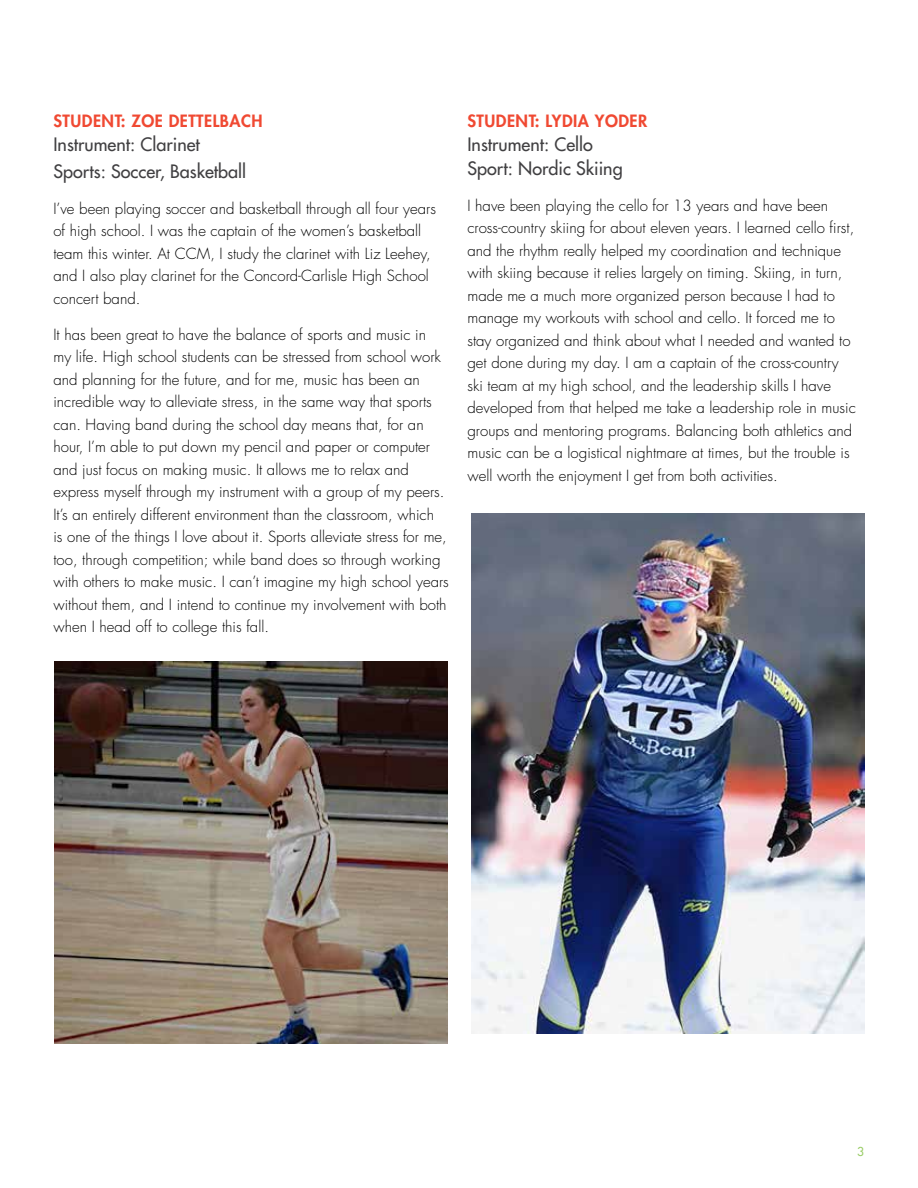
<style>
.page{position:relative;width:918px;height:1188px;background:#fff}
.page>*{position:absolute;margin:0;border:0;box-sizing:border-box;transform-origin:0 0}
.t1{font:500 18px/26.8px "Futura Std";color:#414042}
.t2{font:800 16.5px "Futura Std";letter-spacing:.03em;color:#f04932}
.t3{font:300 15px/22.5px "Futura Std";color:#000}
.t4{font:500 12px "Futura Std";color:#9c6}
</style>
<div class="page">
<img style="left:54px;top:662px;width:393px;height:382px">
<img style="left:471px;top:514px;width:393px;height:520px">
<p class="t2" style="left:53px;top:110px;width:211px">STUDENT: ZOE DETTELBACH</p>
<p class="t1" style="left:53px;top:131px;width:194px">Instrument: Clarinet<br>Sports: Soccer, Basketball</p>
<p class="t3" style="left:53px;top:197px;width:384px">I’ve been playing soccer and basketball through all four years of high school. I was the captain of the women’s basketball team this winter. At CCM, I study the clarinet with Liz Leehey, and I also play clarinet for the Concord-Carlisle High School concert band.</p>
<p class="t3" style="left:53px;top:323px;width:397px">It has been great to have the balance of sports and music in<br>my life. High school students can be stressed from school work and planning for the future, and for me, music has been an incredible way to alleviate stress, in the same way that sports can. Having band during the school day means that, for an hour, I’m able to put down my pencil and paper or computer and just focus on making music. It allows me to relax and express myself through my instrument with a group of my peers.<br>It’s an entirely different environment than the classroom, which<br>is one of the things I love about it. Sports alleviate stress for me, too, through competition; while band does so through working with others to make music. I can’t imagine my high school years without them, and I intend to continue my involvement with both when I head off to college this fall.</p>
<p class="t2" style="left:467px;top:110px;width:181px">STUDENT: LYDIA YODER</p>
<p class="t1" style="left:467px;top:132px;width:157px;line-height:23.9px">Instrument: Cello<br>Sport: Nordic Skiing</p>
<p class="t3" style="left:467px;top:194px;width:390px">I have been playing the cello for 13 years and have been cross-country skiing for about eleven years. I learned cello first, and the rhythm really helped my coordination and technique with skiing because it relies largely on timing. Skiing, in turn, made me a much more organized person because I had to manage my workouts with school and cello. It forced me to stay organized and think about what I needed and wanted to get done during my day. I am a captain of the cross-country ski team at my high school, and the leadership skills I have developed from that helped me take a leadership role in music groups and mentoring programs. Balancing both athletics and music can be a logistical nightmare at times, but the trouble is well worth the enjoyment I get from both activities.</p>
<p class="t4" style="left:857px;top:1144px;width:8px">3</p>
</div>
